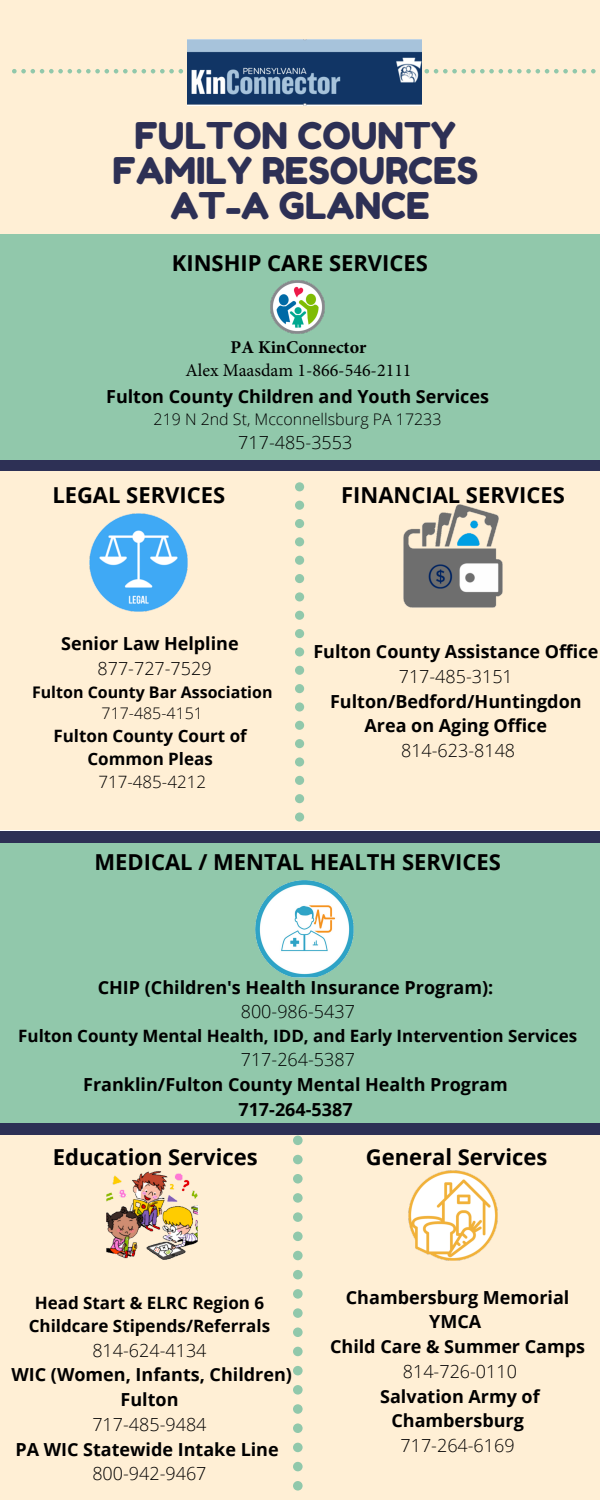
<style>
.page{position:relative;width:600px;height:1500px;background:#fff}
.page>*{position:absolute;margin:0;border:0;box-sizing:border-box;transform-origin:0 0}
.t1{font:36.8px "Fredoka One";color:#2d3055}
.t2{font:700 22px "Open Sans";color:#000}
.t3{font:700 18px/24.8px "Open Sans";color:#000;text-align:center}
.t4{font:300 18px "Open Sans";color:#000}
.t5{font:18px "Minion Pro";color:#000}
.t6{font:700 18px "Minion Pro";color:#000}
.t7{font:700 17px/23.2px "Open Sans";color:#000;text-align:center}
.t8{font:300 17px "Open Sans";color:#000}
.t9{font:300 16px "Open Sans";color:#000}
.t10{font:700 16px "Open Sans";color:#000}
</style>
<div class="page">
<div style="left:0;top:843px;width:600px;height:280px;background:#91c8ab"></div>
<div style="left:0;top:460px;width:600px;height:12px;background:#2d3055"></div>
<div style="left:0;top:472px;width:600px;height:358px;background:#ffefd5"></div>
<div style="left:0;top:234px;width:600px;height:226px;background:#91c8ab"></div>
<div style="left:0;top:1136px;width:600px;height:364px;background:#ffefd5"></div>
<div style="left:293px;top:1232px;width:10px;height:9px;background:#91c8ab;border-radius:50%"></div>
<div style="left:293px;top:1251px;width:10px;height:9px;background:#91c8ab;border-radius:50%"></div>
<div style="left:293px;top:1212px;width:10px;height:10px;background:#91c8ab;border-radius:50%"></div>
<div style="left:293px;top:1289px;width:10px;height:10px;background:#91c8ab;border-radius:50%"></div>
<svg style="left:293px;top:1136px;width:10px;height:9px"></svg>
<div style="left:293px;top:1308px;width:10px;height:10px;background:#91c8ab;border-radius:50%"></div>
<div style="left:293px;top:1155px;width:10px;height:9px;background:#91c8ab;border-radius:50%"></div>
<div style="left:293px;top:1174px;width:10px;height:10px;background:#91c8ab;border-radius:50%"></div>
<div style="left:293px;top:1193px;width:10px;height:10px;background:#91c8ab;border-radius:50%"></div>
<div style="left:293px;top:1270px;width:10px;height:9px;background:#91c8ab;border-radius:50%"></div>
<div style="left:293px;top:1423px;width:10px;height:10px;background:#91c8ab;border-radius:50%"></div>
<div style="left:293px;top:1443px;width:10px;height:9px;background:#91c8ab;border-radius:50%"></div>
<div style="left:293px;top:1462px;width:10px;height:9px;background:#91c8ab;border-radius:50%"></div>
<div style="left:293px;top:1481px;width:10px;height:10px;background:#91c8ab;border-radius:50%"></div>
<div style="left:293px;top:1404px;width:10px;height:10px;background:#91c8ab;border-radius:50%"></div>
<div style="left:293px;top:1347px;width:10px;height:9px;background:#91c8ab;border-radius:50%"></div>
<div style="left:293px;top:1366px;width:10px;height:9px;background:#91c8ab;border-radius:50%"></div>
<div style="left:293px;top:1327px;width:10px;height:10px;background:#91c8ab;border-radius:50%"></div>
<div style="left:293px;top:1385px;width:10px;height:10px;background:#91c8ab;border-radius:50%"></div>
<div style="left:0;top:0;width:600px;height:234px;background:#ffefd5"></div>
<svg style="left:12px;top:69px;width:171px;height:5px"></svg>
<svg style="left:425px;top:69px;width:171px;height:5px"></svg>
<img style="left:188px;top:40px;width:234px;height:66px">
<img style="left:271px;top:280px;width:53px;height:53px">
<img style="left:90px;top:514px;width:97px;height:97px">
<img style="left:404px;top:505px;width:99px;height:102px">
<div style="left:0;top:831px;width:600px;height:12px;background:#2d3055"></div>
<div style="left:0;top:1123px;width:600px;height:12px;background:#2d3055"></div>
<div style="left:295px;top:574px;width:9px;height:9px;background:#91c8ab;border-radius:50%"></div>
<div style="left:295px;top:592px;width:9px;height:9px;background:#91c8ab;border-radius:50%"></div>
<div style="left:295px;top:556px;width:9px;height:9px;background:#91c8ab;border-radius:50%"></div>
<div style="left:295px;top:629px;width:9px;height:9px;background:#91c8ab;border-radius:50%"></div>
<svg style="left:295px;top:482px;width:9px;height:9px"></svg>
<div style="left:295px;top:647px;width:9px;height:10px;background:#91c8ab;border-radius:50%"></div>
<div style="left:295px;top:501px;width:9px;height:9px;background:#91c8ab;border-radius:50%"></div>
<div style="left:295px;top:519px;width:9px;height:9px;background:#91c8ab;border-radius:50%"></div>
<div style="left:295px;top:537px;width:9px;height:9px;background:#91c8ab;border-radius:50%"></div>
<div style="left:295px;top:611px;width:9px;height:9px;background:#91c8ab;border-radius:50%"></div>
<div style="left:295px;top:757px;width:9px;height:10px;background:#91c8ab;border-radius:50%"></div>
<div style="left:295px;top:776px;width:9px;height:9px;background:#91c8ab;border-radius:50%"></div>
<div style="left:295px;top:794px;width:9px;height:9px;background:#91c8ab;border-radius:50%"></div>
<div style="left:295px;top:812px;width:9px;height:10px;background:#91c8ab;border-radius:50%"></div>
<div style="left:295px;top:739px;width:9px;height:9px;background:#91c8ab;border-radius:50%"></div>
<div style="left:295px;top:684px;width:9px;height:9px;background:#91c8ab;border-radius:50%"></div>
<div style="left:295px;top:702px;width:9px;height:10px;background:#91c8ab;border-radius:50%"></div>
<div style="left:295px;top:666px;width:9px;height:9px;background:#91c8ab;border-radius:50%"></div>
<div style="left:295px;top:721px;width:9px;height:9px;background:#91c8ab;border-radius:50%"></div>
<img style="left:256px;top:881px;width:97px;height:96px">
<img style="left:106px;top:1171px;width:92px;height:89px">
<img style="left:409px;top:1170px;width:89px;height:90px">
<p class="t1" style="left:135px;top:113px;width:323px">FULTON COUNTY</p>
<p class="t1" style="left:113px;top:148px;width:367px">FAMILY RESOURCES</p>
<p class="t1" style="left:170px;top:183px;width:261px">AT-A GLANCE</p>
<p class="t2" style="left:172px;top:248px;width:258px">KINSHIP CARE SERVICES</p>
<p class="t6" style="left:231px;top:334px;width:137px">PA KinConnector</p>
<p class="t5" style="left:185px;top:358px;width:228px">Alex Maasdam 1-866-546-2111</p>
<p class="t3" style="left:106px;top:383px;width:384px">Fulton County Children and Youth Services</p>
<p class="t9" style="left:154px;top:408px;width:289px">219 N 2nd St, Mcconnellsburg PA 17233</p>
<p class="t4" style="left:238px;top:430px;width:116px">717-485-3553</p>
<p class="t2" style="left:52px;top:480px;width:174px">LEGAL SERVICES</p>
<p class="t2" style="left:341px;top:480px;width:225px">FINANCIAL SERVICES</p>
<p class="t3" style="left:61px;top:631px;width:179px">Senior Law Helpline</p>
<p class="t4" style="left:98px;top:656px;width:116px">877-727-7529</p>
<p class="t10" style="left:32px;top:680px;width:242px">Fulton County Bar Association</p>
<p class="t9" style="left:102px;top:702px;width:103px">717-485-4151</p>
<p class="t7" style="left:53px;top:724px;width:195px">Fulton County Court of</p>
<p class="t7" style="left:87px;top:747px;width:127px">Common Pleas</p>
<p class="t8" style="left:98px;top:770px;width:109px">717-485-4212</p>
<p class="t3" style="left:313px;top:639px;width:286px">Fulton County Assistance Office</p>
<p class="t4" style="left:399px;top:664px;width:116px">717-485-3151</p>
<p class="t3" style="left:330px;top:688px;width:253px">Fulton/Bedford/Huntingdon<br>Area on Aging Office</p>
<p class="t4" style="left:401px;top:738px;width:116px">814-623-8148</p>
<p class="t2" style="left:95px;top:847px;width:408px">MEDICAL / MENTAL HEALTH SERVICES</p>
<p class="t3" style="left:98px;top:974px;width:397px">CHIP (Children's Health Insurance Program):</p>
<p class="t4" style="left:241px;top:999px;width:116px">800-986-5437</p>
<p class="t7" style="left:18px;top:1023px;width:560px">Fulton County Mental Health, IDD, and Early Intervention Services</p>
<p class="t4" style="left:241px;top:1047px;width:116px">717-264-5387</p>
<p class="t3" style="left:83px;top:1072px;width:426px">Franklin/Fulton County Mental Health Program</p>
<p class="t3" style="left:238px;top:1096px;width:116px">717-264-5387</p>
<p class="t2" style="left:53px;top:1142px;width:206px">Education Services</p>
<p class="t2" style="left:366px;top:1142px;width:183px">General Services</p>
<p class="t7" style="left:29px;top:1291px;width:243px">Head Start &amp; ELRC Region 6<br>Childcare Stipends/Referrals</p>
<p class="t4" style="left:92px;top:1337px;width:116px">814-624-4134</p>
<p class="t3" style="left:12px;top:1362px;width:282px">WIC (Women, Infants, Children)<br>Fulton</p>
<p class="t4" style="left:92px;top:1412px;width:116px">717-485-9484</p>
<p class="t3" style="left:15px;top:1436px;width:265px">PA WIC Statewide Intake Line</p>
<p class="t4" style="left:92px;top:1461px;width:116px">800-942-9467</p>
<p class="t3" style="left:346px;top:1284px;width:225px">Chambersburg Memorial<br>YMCA</p>
<p class="t3" style="left:330px;top:1334px;width:257px">Child Care &amp; Summer Camps</p>
<p class="t4" style="left:403px;top:1359px;width:116px">814-726-0110</p>
<p class="t3" style="left:380px;top:1383px;width:161px">Salvation Army of<br>Chambersburg</p>
<p class="t4" style="left:401px;top:1433px;width:116px">717-264-6169</p>
</div>
